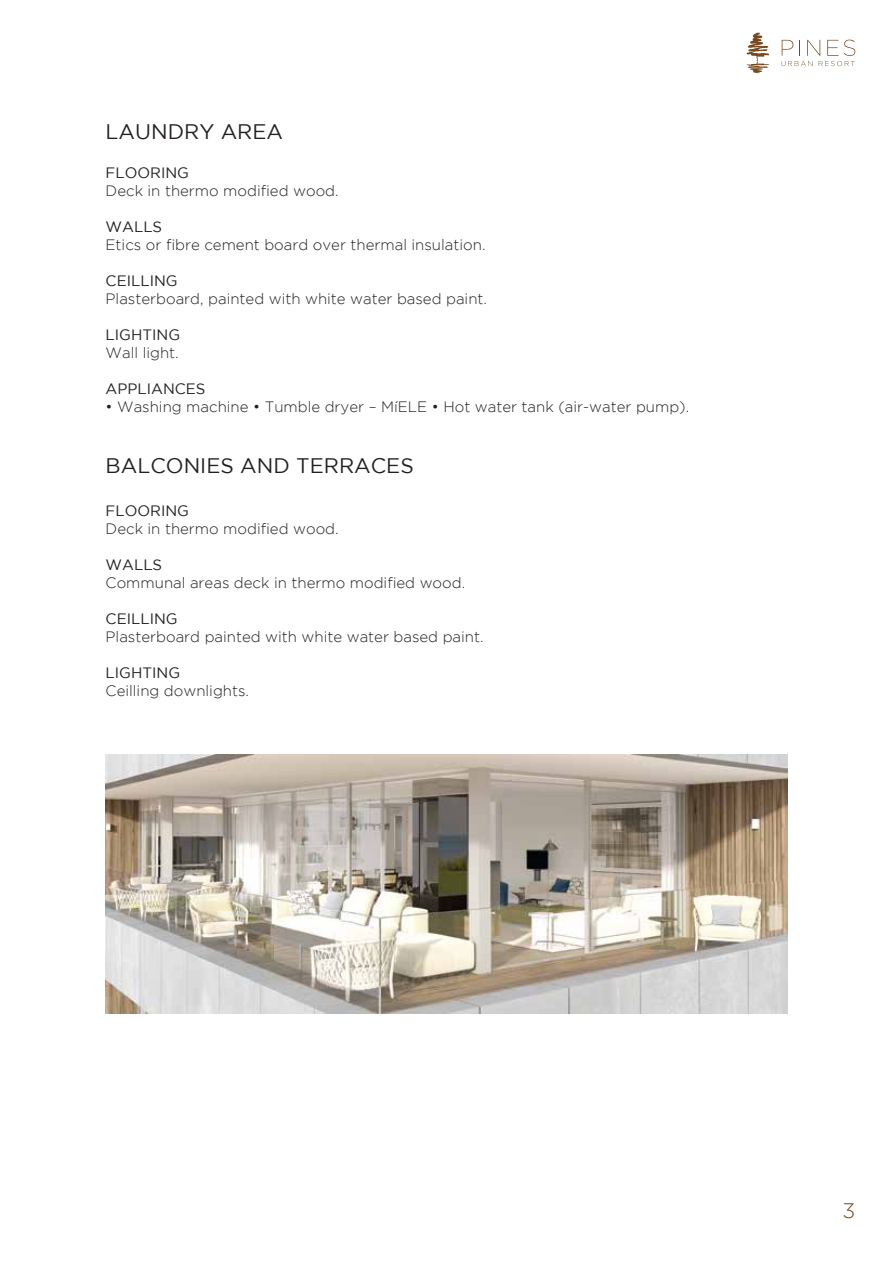
<style>
.page{position:relative;width:893px;height:1263px;background:#fff}
.page>*{position:absolute;margin:0;border:0;box-sizing:border-box;transform-origin:0 0}
.t1{font:21px "Gotham";color:#231f20}
.t2{font:300 21px "Gotham";color:#76491e}
.t3{font:300 15px "Gotham";color:#231f20}
.t4{font:15px "Gotham";color:#231f20}
</style>
<div class="page">
<img style="left:106px;top:755px;width:681px;height:259px">
<svg style="left:747px;top:33px;width:22px;height:40px"></svg>
<svg style="left:781px;top:40px;width:74px;height:26px"></svg>
<h1 class="t1" style="left:106px;top:120px;width:179px">LAUNDRY AREA</h1>
<p class="t4" style="left:106px;top:164px;width:85px">FLOORING</p>
<p class="t3" style="left:106px;top:183px;width:234px">Deck in thermo modified wood.</p>
<p class="t4" style="left:106px;top:218px;width:58px">WALLS</p>
<p class="t3" style="left:106px;top:237px;width:381px">Etics or fibre cement board over thermal insulation.</p>
<p class="t4" style="left:106px;top:272px;width:74px">CEILLING</p>
<p class="t3" style="left:106px;top:291px;width:383px">Plasterboard, painted with white water based paint.</p>
<p class="t4" style="left:106px;top:326px;width:76px">LIGHTING</p>
<p class="t3" style="left:106px;top:345px;width:75px">Wall light.</p>
<p class="t4" style="left:106px;top:380px;width:101px">APPLIANCES</p>
<p class="t3" style="left:106px;top:399px;width:585px">• Washing machine • Tumble dryer – MíELE • Hot water tank (air-water pump).</p>
<h1 class="t1" style="left:106px;top:454px;width:310px">BALCONIES AND TERRACES</h1>
<p class="t4" style="left:106px;top:503px;width:85px">FLOORING</p>
<p class="t3" style="left:106px;top:521px;width:234px">Deck in thermo modified wood.</p>
<p class="t4" style="left:106px;top:557px;width:58px">WALLS</p>
<p class="t3" style="left:106px;top:575px;width:361px">Communal areas deck in thermo modified wood.</p>
<p class="t4" style="left:106px;top:611px;width:74px">CEILLING</p>
<p class="t3" style="left:106px;top:629px;width:379px">Plasterboard painted with white water based paint.</p>
<p class="t4" style="left:106px;top:665px;width:76px">LIGHTING</p>
<p class="t3" style="left:106px;top:683px;width:145px">Ceilling downlights.</p>
<h1 class="t2" style="left:842px;top:1199px;width:14px">3</h1>
</div>
